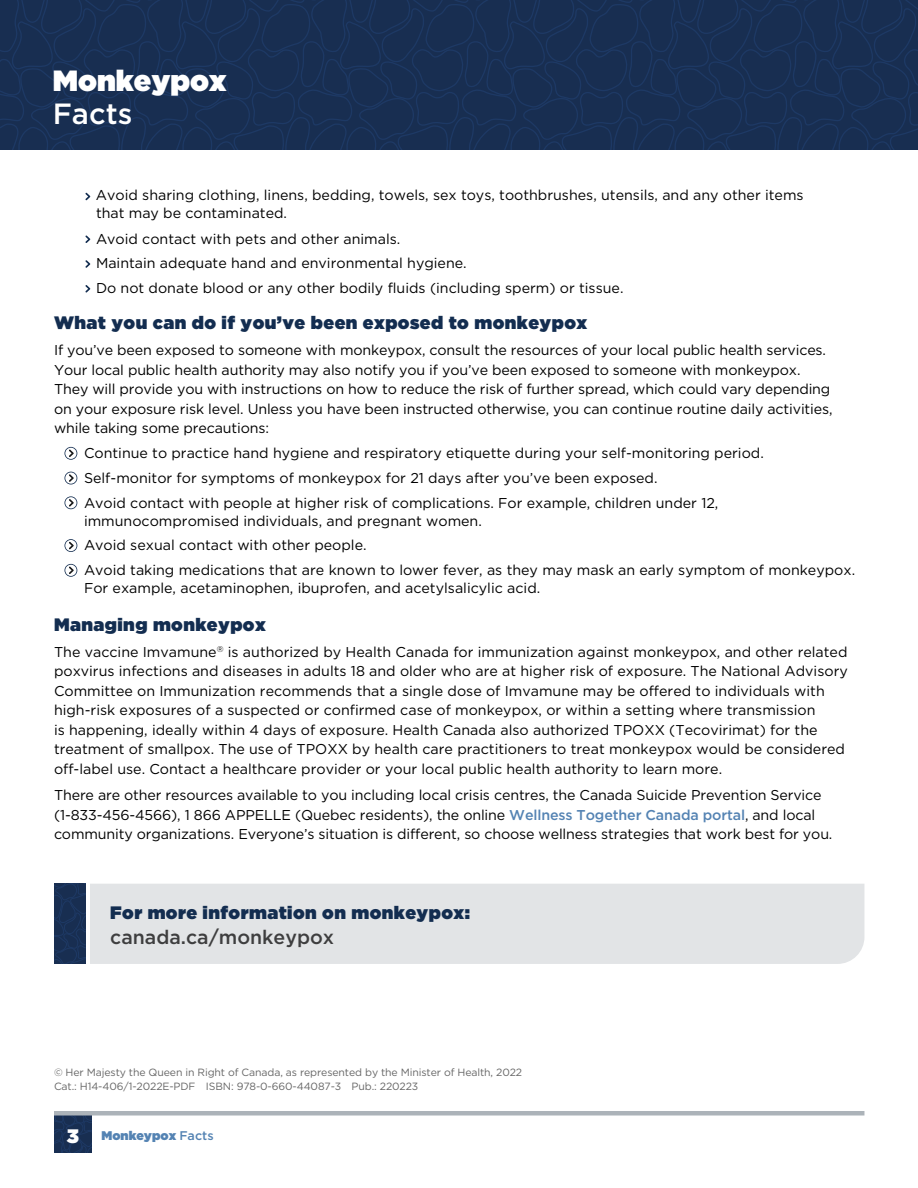
<style>
.page{position:relative;width:918px;height:1188px;background:#fff}
.page>*{position:absolute;margin:0;border:0;box-sizing:border-box;transform-origin:0 0}
.t1{font:900 29.25px/33.5px "Gotham HTF";color:#fff}
.Bold{font:500 19.5px "Gotham HTF";color:#3e3e3f}
.Heading_3{font:900 18px "Gotham HTF";letter-spacing:.025em;color:#132d50}
.Body{font:14.25px/19.5px "Gotham HTF";letter-spacing:-.01em;color:#000}
.Bullets{font:14.25px/18px "Gotham HTF";color:#000}
.Sub_Bullets{font:14.25px/18px "Gotham HTF";color:#000}
.Bullets_Last{font:14.25px/18px "Gotham HTF";color:#000}
.Sub_Bullet_Last{font:14.25px "Gotham HTF";color:#000}
.t2{font:900 12.6px "Gotham HTF";color:#5483b3}
.Body-2{font:10.5px/13.5px "Gotham HTF";letter-spacing:-.01em;color:#666}
.s1{font-weight:500}
.s2{font-weight:500;color:#5483b3}
.s3{font-size:19.5px;color:#fff}
</style>
<div class="page">
<svg style="left:54px;top:1116px;width:38px;height:37px"></svg>
<div style="left:54px;top:1111px;width:810px;height:5px;background:#acb3b9"></div>
<svg style="left:0;top:0;width:918px;height:149px;background:#182f52"></svg>
<svg style="left:85px;top:193px;width:5px;height:7px"></svg>
<svg style="left:85px;top:235px;width:5px;height:8px"></svg>
<svg style="left:85px;top:260px;width:5px;height:8px"></svg>
<svg style="left:85px;top:285px;width:5px;height:7px"></svg>
<svg style="left:65px;top:447px;width:12px;height:13px"></svg>
<svg style="left:65px;top:472px;width:12px;height:12px"></svg>
<svg style="left:65px;top:496px;width:12px;height:13px"></svg>
<svg style="left:65px;top:539px;width:12px;height:13px"></svg>
<svg style="left:65px;top:564px;width:12px;height:13px"></svg>
<div style="left:90px;top:884px;width:774px;height:80px;background:#e2e4e6"></div>
<svg style="left:54px;top:884px;width:31px;height:80px;background:#193054"></svg>
<p class="t1" style="left:53px;top:63px;width:175px">Monkeypox<br><span class="s1">Facts</span></p>
<p class="Sub_Bullets" style="left:96px;top:186px;width:709px">Avoid sharing clothing, linens, bedding, towels, sex toys, toothbrushes, utensils, and any other items that may be contaminated.</p>
<p class="Sub_Bullets" style="left:96px;top:229px;width:306px">Avoid contact with pets and other animals.</p>
<p class="Sub_Bullets" style="left:96px;top:254px;width:372px">Maintain adequate hand and environmental hygiene.</p>
<p class="Sub_Bullet_Last" style="left:96px;top:280px;width:529px">Do not donate blood or any other bodily fluids (including sperm) or tissue.</p>
<p class="Heading_3" style="left:54px;top:312px;width:535px">What you can do if you’ve been exposed to monkeypox</p>
<p class="Body" style="left:54px;top:340px;width:780px">If you’ve been exposed to someone with monkeypox, consult the resources of your local public health services.<br>Your local public health authority may also notify you if you’ve been exposed to someone with monkeypox.<br>They will provide you with instructions on how to reduce the risk of further spread, which could vary depending on your exposure risk level. Unless you have been instructed otherwise, you can continue routine daily activities, while taking some precautions:</p>
<p class="Bullets" style="left:84px;top:444px;width:681px">Continue to practice hand hygiene and respiratory etiquette during your self-monitoring period.</p>
<p class="Bullets" style="left:84px;top:469px;width:575px">Self-monitor for symptoms of monkeypox for 21 days after you’ve been exposed.</p>
<p class="Bullets" style="left:84px;top:493px;width:636px">Avoid contact with people at higher risk of complications. For example, children under 12, immunocompromised individuals, and pregnant women.</p>
<p class="Bullets" style="left:84px;top:536px;width:284px">Avoid sexual contact with other people.</p>
<p class="Bullets_Last" style="left:84px;top:561px;width:773px">Avoid taking medications that are known to lower fever, as they may mask an early symptom of monkeypox.<br>For example, acetaminophen, ibuprofen, and acetylsalicylic acid.</p>
<p class="Heading_3" style="left:54px;top:614px;width:213px">Managing monkeypox</p>
<p class="Body" style="left:54px;top:642px;width:795px">The vaccine Imvamune<sup>®</sup> is authorized by Health Canada for immunization against monkeypox, and other related poxvirus infections and diseases in adults 18 and older who are at higher risk of exposure. The National Advisory Committee on Immunization recommends that a single dose of Imvamune may be offered to individuals with high-risk exposures of a suspected or confirmed case of monkeypox, or within a setting where transmission<br>is happening, ideally within 4 days of exposure. Health Canada also authorized TPOXX (Tecovirimat) for the treatment of smallpox. The use of TPOXX by health care practitioners to treat monkeypox would be considered off-label use. Contact a healthcare provider or your local public health authority to learn more.</p>
<p class="Body" style="left:54px;top:785px;width:780px">There are other resources available to you including local crisis centres, the Canada Suicide Prevention Service (1-833-456-4566), 1 866 APPELLE (Quebec residents), the online <span class="s2">Wellness Together Canada portal</span>, and local community organizations. Everyone’s situation is different, so choose wellness strategies that work best for you.</p>
<p class="Heading_3" style="left:110px;top:902px;width:361px">For more information on monkeypox:</p>
<p class="Bold" style="left:110px;top:926px;width:225px">canada.ca/monkeypox</p>
<p class="Body-2" style="left:54px;top:1066px;width:470px">© Her Majesty the Queen in Right of Canada, as represented by the Minister of Health, 2022<br>Cat.: H14-406/1-2022E-PDF ISBN: 978-0-660-44087-3 Pub.: 220223</p>
<p class="t2" style="left:67px;top:1128px;width:148px"><span class="s3">3</span> Monkeypox <span class="s1">Facts</span></p>
</div>
